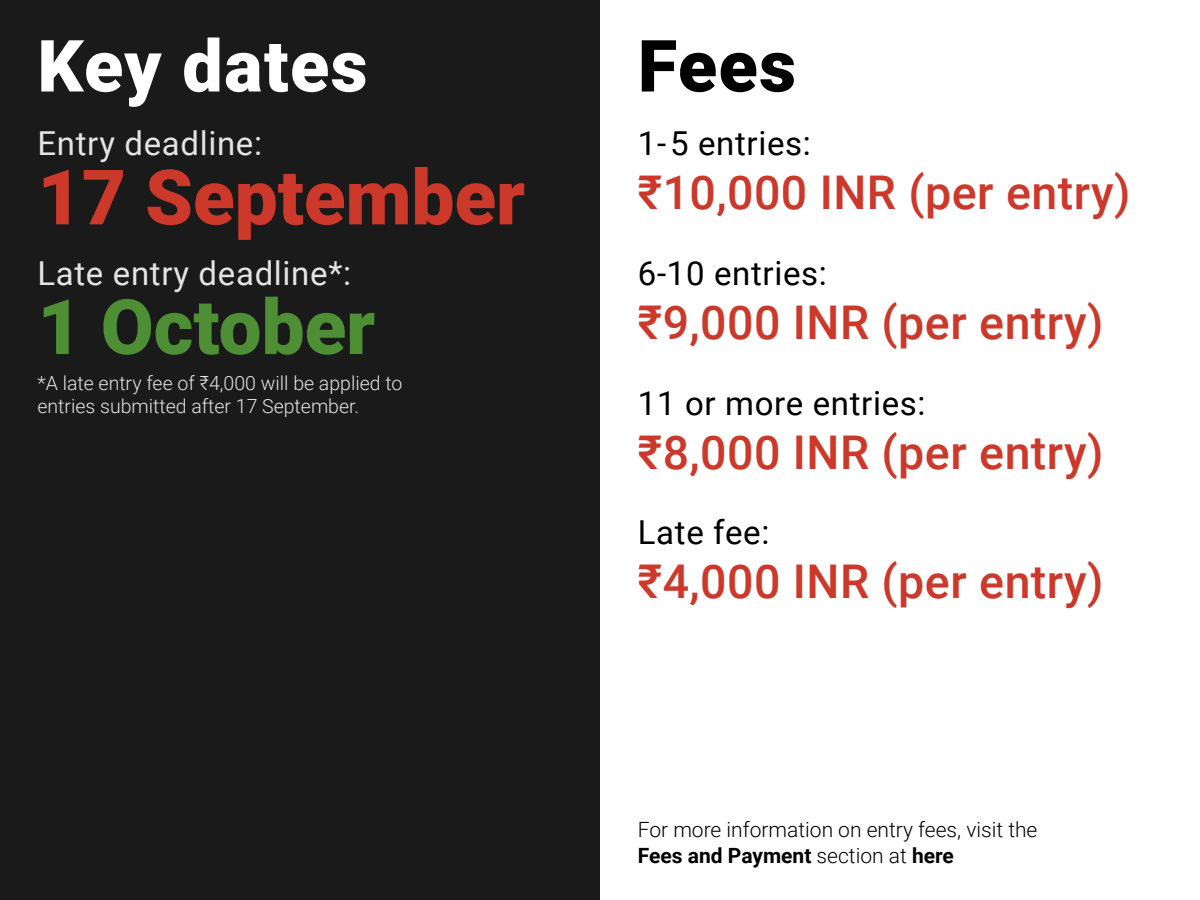
<style>
.page{position:relative;width:1200px;height:900px;background:#fff}
.page>*{position:absolute;margin:0;border:0;box-sizing:border-box;transform-origin:0 0}
.t1{font:900 76.5px "Roboto";color:#cc3829}
.t2{font:900 76.5px "Roboto";color:#4e8f36}
.t3{font:900 72px "Roboto";letter-spacing:.02em;color:#fff}
.t4{font:900 72px "Roboto";color:#000}
.t5{font:500 46.5px "Roboto";letter-spacing:.01em;color:#cc3829}
.t6{font:33px "Roboto";letter-spacing:.02em;color:#000}
.t7{font:33px "Roboto";letter-spacing:.02em;color:#e4e4e4}
.t8{font:300 21px/25.2px "Roboto";color:#000}
.t9{font:300 19.5px/22.5px "Roboto";color:#e4e4e4}
.s1{font-weight:700}
</style>
<div class="page">
<div style="left:0;top:0;width:600px;height:900px;background:#1a1a1a"></div>
<h2 class="t3" style="left:37px;top:15px;width:332px">Key dates</h2>
<h2 class="t4" style="left:638px;top:15px;width:160px">Fees</h2>
<p class="t7" style="left:38px;top:121px;width:226px">Entry deadline:</p>
<h1 class="t1" style="left:38px;top:144px;width:489px">17 September</h1>
<p class="t7" style="left:38px;top:250px;width:315px">Late entry deadline*:</p>
<h1 class="t2" style="left:38px;top:273px;width:339px">1 October</h1>
<p class="t9" style="left:38px;top:371px;width:366px">*A late entry fee of ₹4,000 will be applied to entries submitted after 17 September.</p>
<p class="t6" style="left:638px;top:121px;width:175px">1-5 entries:</p>
<p class="t5" style="left:638px;top:160px;width:494px">₹10,000 INR (per entry)</p>
<p class="t6" style="left:638px;top:250px;width:190px">6-10 entries:</p>
<p class="t5" style="left:638px;top:290px;width:467px">₹9,000 INR (per entry)</p>
<p class="t6" style="left:638px;top:380px;width:289px">11 or more entries:</p>
<p class="t5" style="left:638px;top:420px;width:467px">₹8,000 INR (per entry)</p>
<p class="t6" style="left:638px;top:509px;width:133px">Late fee:</p>
<p class="t5" style="left:638px;top:549px;width:467px">₹4,000 INR (per entry)</p>
<p class="t8" style="left:638px;top:816px;width:401px">For more information on entry fees, visit the<br><span class="s1">Fees and Payment</span> section at <span class="s1">here</span></p>
</div>
